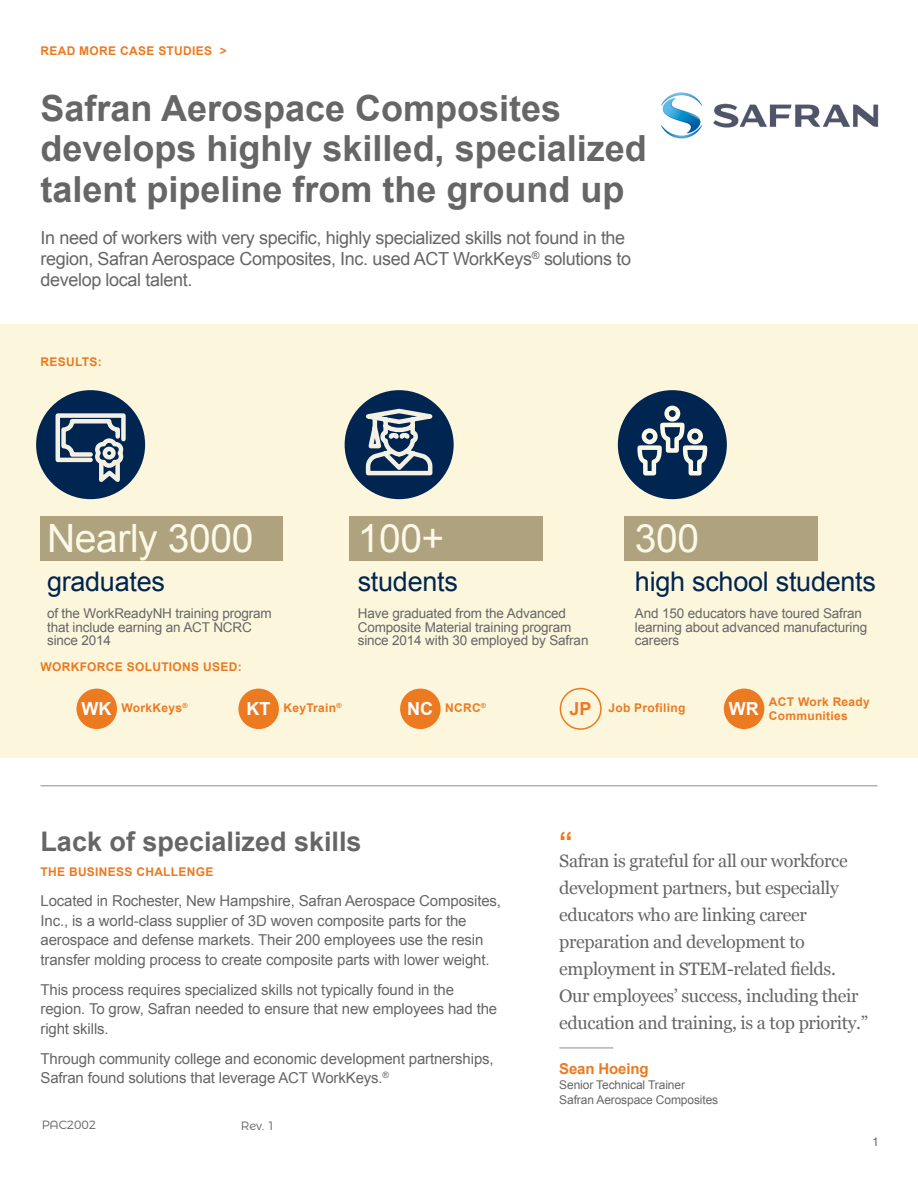
<style>
.page{position:relative;width:918px;height:1188px;background:#fff}
.page>*{position:absolute;margin:0;border:0;box-sizing:border-box;transform-origin:0 0}
.t1{font:39px "Arial";letter-spacing:-.01em;color:#fdf9e8}
.t2{font:700 36px/40.5px "Arial";color:#666}
.t3{font:27px "Arial";letter-spacing:-.01em;color:#002551}
.t4{font:700 27px "Arial";color:#666}
.t5{font:700 27px "Arial";color:#eb7a21}
.t6{font:18px/27px "Georgia";letter-spacing:-.02em;color:#666}
.t7{font:18px/21px "Arial";letter-spacing:-.02em;color:#666}
.t8{font:700 18px "Arial";color:#fff}
.t9{font:700 18px "Arial";color:#eb7a21}
.t10{font:15px/19.5px "Arial";letter-spacing:-.01em;color:#666}
.t11{font:700 15px "Arial";letter-spacing:-.01em;color:#eb7a21}
.t12{font:13.5px/13.5px "Arial";letter-spacing:-.01em;color:#666}
.t13{font:700 12px "Arial";letter-spacing:.025em;color:#eb7a21}
.t14{font:12px/15px "Arial";letter-spacing:-.01em;color:#666}
.t15{font:300 12px "Montserrat Alternates";letter-spacing:-.015em;color:#666}
.t16{font:700 7.05px "Arial";color:#eb7a21}
</style>
<div class="page">
<img style="left:660px;top:92px;width:219px;height:47px">
<div style="left:0;top:324px;width:918px;height:434px;background:#fcf6dd"></div>
<div style="left:40px;top:516px;width:243px;height:45px;background:#aea37e"></div>
<div style="left:349px;top:516px;width:194px;height:45px;background:#aea37e"></div>
<div style="left:624px;top:516px;width:194px;height:45px;background:#aea37e"></div>
<div style="left:560px;top:688px;width:42px;height:42px;border:2px solid #eb7a21;border-radius:50%"></div>
<div style="left:400px;top:689px;width:41px;height:40px;background:#eb7a21;border-radius:50%"></div>
<div style="left:76px;top:689px;width:41px;height:40px;background:#eb7a21;border-radius:50%"></div>
<div style="left:238px;top:689px;width:41px;height:40px;background:#eb7a21;border-radius:50%"></div>
<div style="left:724px;top:689px;width:40px;height:40px;background:#eb7a21;border-radius:50%"></div>
<hr style="left:40px;top:785px;width:838px;height:1px;background:#b3b3b3">
<hr style="left:559px;top:1047px;width:54px;height:2px;background:#b3b3b3">
<div style="left:36px;top:390px;width:109px;height:109px;background:#002551;border-radius:50%"></div>
<div style="left:345px;top:390px;width:109px;height:109px;background:#002551;border-radius:50%"></div>
<div style="left:618px;top:390px;width:109px;height:109px;background:#002551;border-radius:50%"></div>
<svg style="left:635px;top:403px;width:75px;height:73px"></svg>
<svg style="left:344px;top:406px;width:110px;height:72px"></svg>
<svg style="left:53px;top:413px;width:75px;height:76px"></svg>
<p class="t13" style="left:40px;top:43px;width:188px">READ MORE CASE STUDIES &gt;</p>
<p class="t2" style="left:40px;top:89px;width:608px">Safran Aerospace Composites develops highly skilled, specialized talent pipeline from the ground up</p>
<p class="t7" style="left:40px;top:227px;width:592px">In need of workers with very specific, highly specialized skills not found in the region, Safran Aerospace Composites, Inc. used ACT WorkKeys<sup>®</sup> solutions to develop local talent.</p>
<p class="t13" style="left:40px;top:354px;width:63px">RESULTS:</p>
<p class="t1" style="left:47px;top:513px;width:208px">Nearly 3000</p>
<p class="t3" style="left:47px;top:564px;width:119px">graduates</p>
<p class="t12" style="left:47px;top:607px;width:226px">of the WorkReadyNH training program that include earning an ACT NCRC since 2014</p>
<p class="t13" style="left:40px;top:659px;width:203px">WORKFORCE SOLUTIONS USED:</p>
<p class="t1" style="left:358px;top:513px;width:88px">100+</p>
<p class="t3" style="left:358px;top:564px;width:102px">students</p>
<p class="t12" style="left:358px;top:607px;width:232px">Have graduated from the Advanced<br>Composite Material training program since 2014 with 30 employed by Safran</p>
<p class="t1" style="left:635px;top:513px;width:66px">300</p>
<p class="t3" style="left:635px;top:564px;width:243px">high school students</p>
<p class="t12" style="left:635px;top:607px;width:234px">And 150 educators have toured Safran learning about advanced manufacturing careers</p>
<p class="t8" style="left:246px;top:697px;width:25px">KT</p>
<p class="t13" style="left:769px;top:694px;width:103px">ACT Work Ready</p>
<p class="t13" style="left:121px;top:700px;width:62px">WorkKeys</p>
<p class="t8" style="left:407px;top:697px;width:27px">NC</p>
<p class="t8" style="left:82px;top:697px;width:31px">WK</p>
<p class="t16" style="left:182px;top:701px;width:7px">®</p>
<p class="t13" style="left:283px;top:700px;width:60px">KeyTrain<sup>®</sup></p>
<p class="t13" style="left:445px;top:700px;width:37px">NCRC</p>
<p class="t9" style="left:570px;top:697px;width:24px">JP</p>
<p class="t13" style="left:608px;top:700px;width:78px">Job Profiling</p>
<p class="t8" style="left:729px;top:697px;width:31px">WR</p>
<p class="t16" style="left:481px;top:701px;width:7px">®</p>
<p class="t13" style="left:769px;top:708px;width:81px">Communities</p>
<p class="t4" style="left:40px;top:824px;width:323px">Lack of specialized skills</p>
<p class="t13" style="left:40px;top:864px;width:174px">THE BUSINESS CHALLENGE</p>
<p class="t10" style="left:40px;top:891px;width:462px">Located in Rochester, New Hampshire, Safran Aerospace Composites, Inc., is a world-class supplier of 3D woven composite parts for the aerospace and defense markets. Their 200 employees use the resin transfer molding process to create composite parts with lower weight.</p>
<p class="t10" style="left:40px;top:980px;width:458px">This process requires specialized skills not typically found in the region. To grow, Safran needed to ensure that new employees had the right skills.</p>
<p class="t10" style="left:40px;top:1049px;width:455px">Through community college and economic development partnerships,<br>Safran found solutions that leverage ACT WorkKeys.<sup>®</sup></p>
<p class="t15" style="left:42px;top:1115px;width:56px">PAC2002</p>
<p class="t15" style="left:241px;top:1116px;width:36px">Rev. 1</p>
<p class="t5" style="left:559px;top:823px;width:15px">“</p>
<p class="t6" style="left:559px;top:847px;width:310px">Safran is grateful for all our workforce development partners, but especially educators who are linking career preparation and development to employment in STEM-related fields.<br>Our employees’ success, including their education and training, is a top priority.”</p>
<p class="t11" style="left:559px;top:1059px;width:91px">Sean Hoeing</p>
<p class="t14" style="left:559px;top:1078px;width:160px">Senior Technical Trainer<br>Safran Aerospace Composites</p>
<p class="t14" style="left:872px;top:1134px;width:8px">1</p>
</div>
